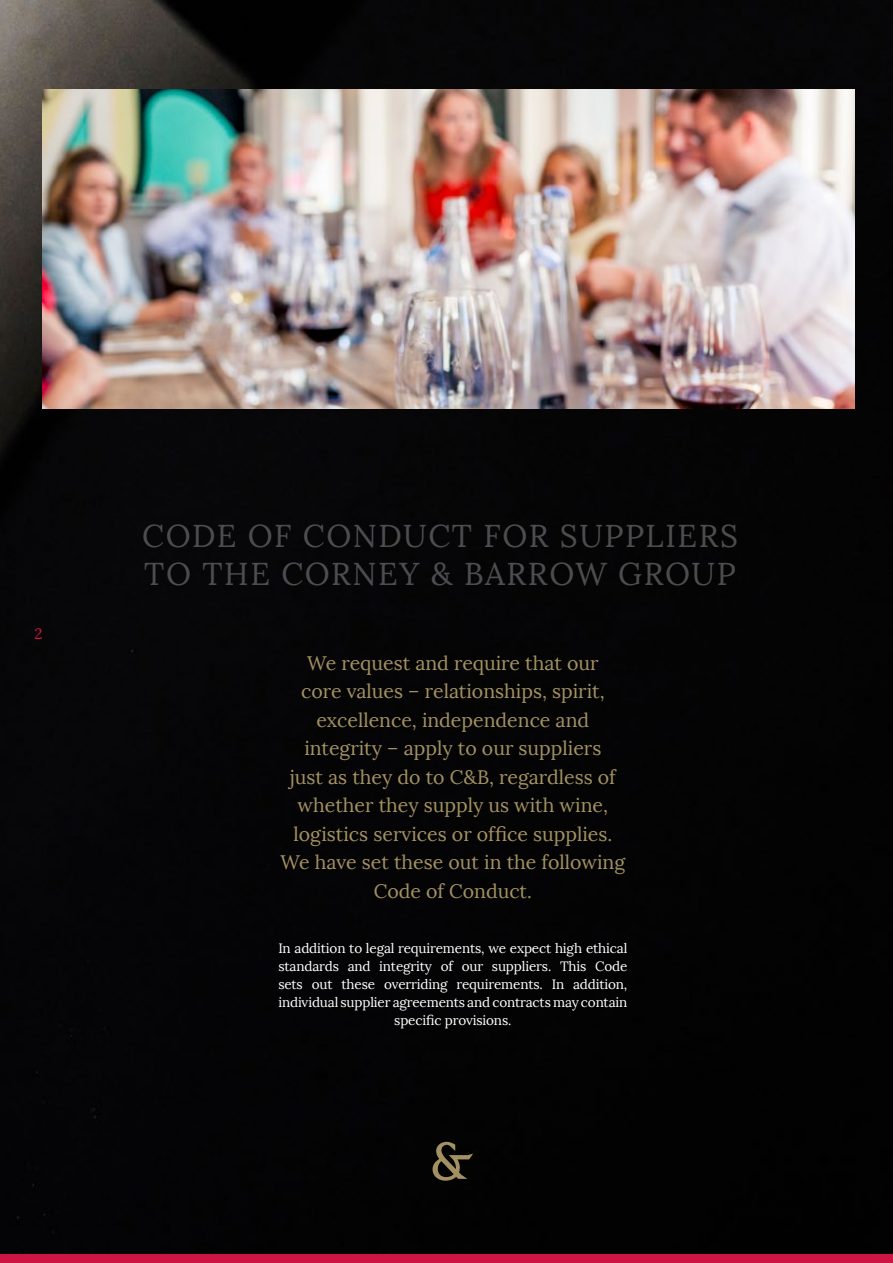
<style>
.page{position:relative;width:893px;height:1263px;background:#fff}
.page>*{position:absolute;margin:0;border:0;box-sizing:border-box;transform-origin:0 0}
.t1{font:31.5px/37.8px "Lora";letter-spacing:.05em;color:#4d4d4f}
.t2{font:19.5px/28.5px "Lora";color:#a39161;text-align:center}
.t3{font:15px "Lora";color:#cd1543}
.t4{font:13.5px/18px "Lora";letter-spacing:-.01em;color:#fff;text-align:center}
</style>
<div class="page">
<div style="left:0;top:0;width:893px;height:1254px;background:#040406"></div>
<svg style="left:433px;top:1141px;width:40px;height:40px;background:#3b3524"></svg>
<img style="left:43px;top:89px;width:812px;height:319px">
<div style="left:0;top:1254px;width:893px;height:9px;background:#cd1543"></div>
<p class="t3" style="left:34px;top:624px;width:10px">2</p>
<h1 class="t1" style="left:142px;top:517px;width:597px">CODE OF CONDUCT FOR SUPPLIERS<br>TO THE CORNEY &amp; BARROW GROUP</h1>
<p class="t2" style="left:281px;top:648px;width:346px">We request and require that our<br>core values – relationships, spirit, excellence, independence and integrity – apply to our suppliers<br>just as they do to C&amp;B, regardless of whether they supply us with wine, logistics services or office supplies.<br>We have set these out in the following<br>Code of Conduct.</p>
<p class="t4" style="left:278px;top:939px;width:351px">In addition to legal requirements, we expect high ethical standards and integrity of our suppliers. This Code sets out these overriding requirements. In addition, individual supplier agreements and contracts may contain specific provisions.</p>
</div>
